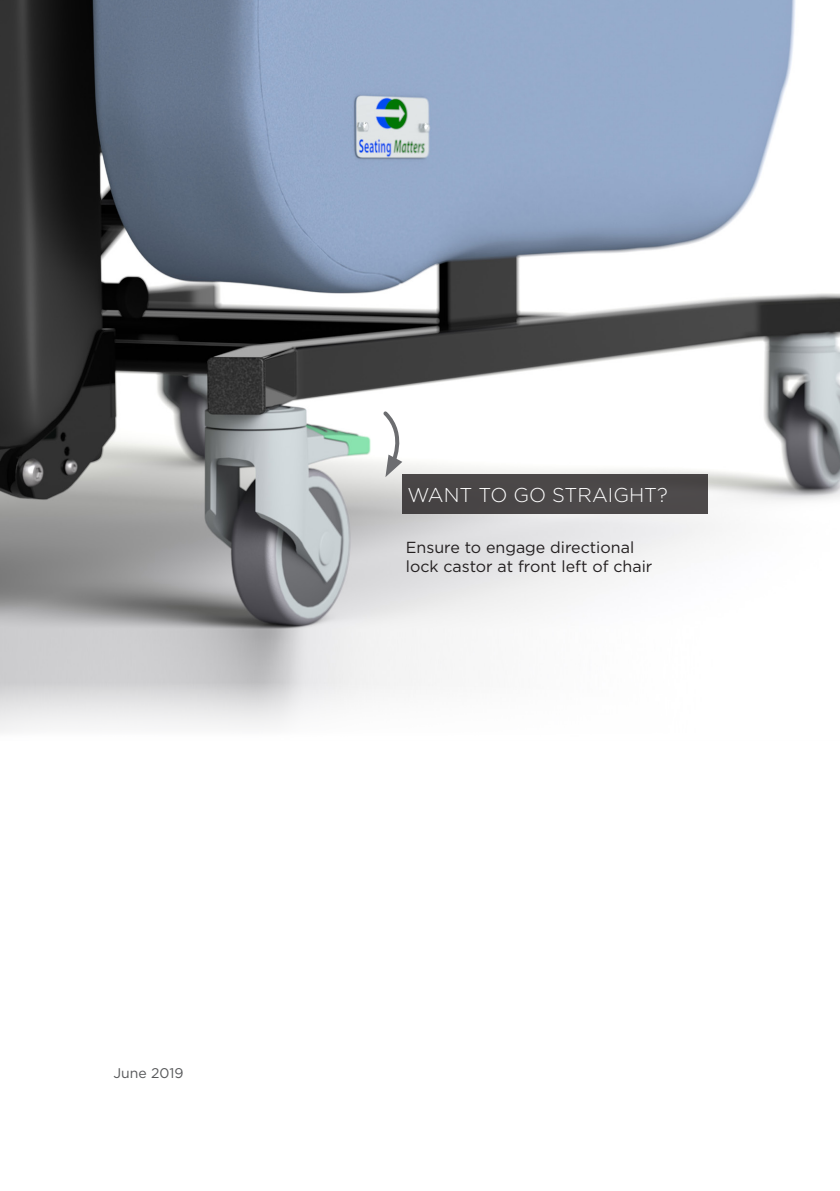
<style>
.page{position:relative;width:840px;height:1191px;background:#fff}
.page>*{position:absolute;margin:0;border:0;box-sizing:border-box;transform-origin:0 0}
.t1{font:300 20px "Gotham";color:#fff}
.t2{font:16px/19.2px "Gotham";color:#231f20}
.t3{font:14px "Gotham";color:#57585a}
</style>
<div class="page">
<img style="left:0;top:0;width:839px;height:684px">
<div style="left:402px;top:474px;width:305px;height:40px;background:#4b4848"></div>
<svg style="left:379px;top:408px;width:28px;height:69px"></svg>
<p class="t3" style="left:113px;top:1063px;width:71px">June 2019</p>
<p class="t1" style="left:407px;top:482px;width:262px">WANT TO GO STRAIGHT?</p>
<p class="t2" style="left:405px;top:537px;width:248px">Ensure to engage directional lock castor at front left of chair</p>
</div>
